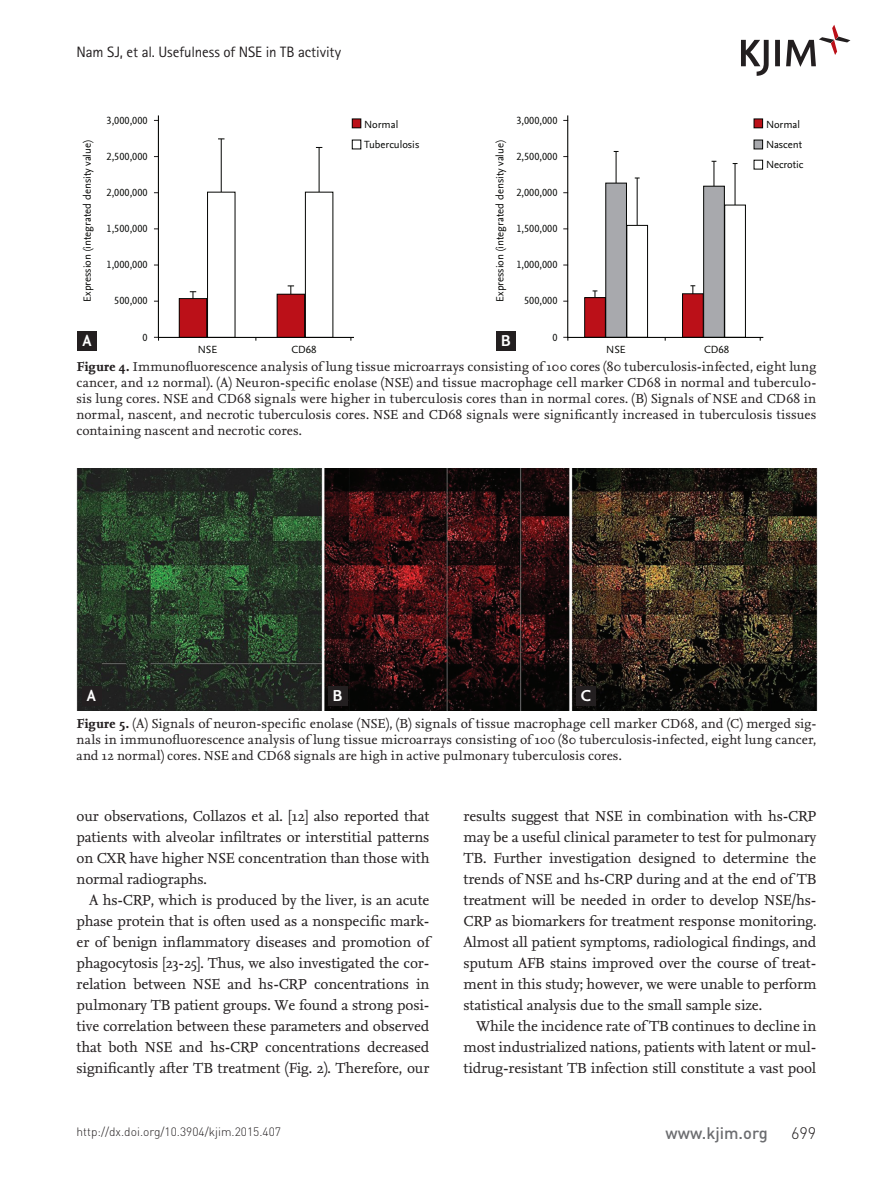
<style>
.page{position:relative;width:893px;height:1191px;background:#fff}
.page>*{position:absolute;margin:0;border:0;box-sizing:border-box;transform-origin:0 0}
.t1{font:500 16.5px "DIN Pro";color:#6c6d70}
.t2{font:700 16.5px "Nexus Sans";color:#fff}
.t3{font:300 16.5px "DIN Pro";color:#231f20}
.들였쓰기_본문{font:15px/21px "Nexus Serif";letter-spacing:-.01em;color:#231f20;text-align:justify}
.t4{font:15px "Rotis Sans Serif Std";letter-spacing:-.01em;color:#231f20}
.그림설명{font:13.5px/16.2px "Nexus Serif";letter-spacing:.005em;color:#231f20;text-align:justify}
.t5{font:300 12px "DIN Pro";color:#231f20}
.t6{font:10.8px/20.1px "Nexus Sans TF";color:#040503}
.t7{font:10.8px "Nexus Sans TF";color:#040503;scale:.95 1}
.s1{font-weight:700}
</style>
<div class="page">
<svg style="left:741px;top:25px;width:109px;height:51px"></svg>
<img style="left:76px;top:468px;width:741px;height:242px">
<div style="left:82px;top:686px;width:19px;height:19px;background:#231f20"></div>
<div style="left:328px;top:686px;width:19px;height:19px;background:#231f20"></div>
<div style="left:576px;top:686px;width:19px;height:19px;background:#231f20"></div>
<div style="left:352px;top:119px;width:9px;height:9px;background:#bb1018"></div>
<svg style="left:157px;top:115px;width:198px;height:223px"></svg>
<svg style="left:567px;top:115px;width:197px;height:223px"></svg>
<div style="left:77px;top:331px;width:20px;height:19px;background:#231f20"></div>
<div style="left:496px;top:331px;width:19px;height:19px;background:#231f20"></div>
<p class="t4" style="left:77px;top:43px;width:266px">Nam SJ, et al. Usefulness of NSE in TB activity</p>
<p class="t7" style="left:107px;top:113px;width:45px">3,000,000</p>
<p class="t7" style="left:107px;top:149px;width:45px">2,500,000</p>
<p class="t7" style="left:107px;top:185px;width:45px">2,000,000</p>
<p class="t7" style="left:107px;top:222px;width:45px">1,500,000</p>
<p class="t7" style="left:107px;top:258px;width:45px">1,000,000</p>
<p class="t7" style="left:114px;top:294px;width:37px">500,000</p>
<p class="t7" style="left:143px;top:330px;width:7px">0</p>
<p class="t7" style="left:516px;top:113px;width:45px">3,000,000</p>
<p class="t7" style="left:516px;top:149px;width:45px">2,500,000</p>
<p class="t7" style="left:516px;top:185px;width:45px">2,000,000</p>
<p class="t7" style="left:516px;top:222px;width:45px">1,500,000</p>
<p class="t7" style="left:516px;top:258px;width:45px">1,000,000</p>
<p class="t7" style="left:524px;top:294px;width:37px">500,000</p>
<p class="t7" style="left:552px;top:330px;width:7px">0</p>
<p class="t6" style="left:364px;top:114px;width:57px">Normal<br>Tuberculosis</p>
<p class="t6" style="left:766px;top:114px;width:39px">Normal<br>Nascent<br>Necrotic</p>
<p class="t6" style="left:77px;top:302px;width:163px;rotate:-90deg">Expression (integrated density value)</p>
<p class="t6" style="left:490px;top:302px;width:163px;rotate:-90deg">Expression (integrated density value)</p>
<p class="t2" style="left:83px;top:330px;width:11px">A</p>
<p class="t2" style="left:501px;top:330px;width:12px">B</p>
<p class="t6" style="left:198px;top:340px;width:21px">NSE</p>
<p class="t6" style="left:291px;top:340px;width:27px">CD68</p>
<p class="t6" style="left:606px;top:340px;width:21px">NSE</p>
<p class="t6" style="left:704px;top:340px;width:27px">CD68</p>
<p class="그림설명" style="left:77px;top:358px;width:741px"><span class="s1">Figure 4.</span> Immunofluorescence analysis of lung tissue microarrays consisting of 100 cores (80 tuberculosis-infected, eight lung cancer, and 12 normal). (A) Neuron-specific enolase (NSE) and tissue macrophage cell marker CD68 in normal and tuberculo&shy;sis lung cores. NSE and CD68 signals were higher in tuberculosis cores than in normal cores. (B) Signals of NSE and CD68 in normal, nascent, and necrotic tuberculosis cores. NSE and CD68 signals were significantly increased in tuberculosis tissues containing nascent and necrotic cores.</p>
<p class="t2" style="left:87px;top:685px;width:11px">A</p>
<p class="t2" style="left:333px;top:685px;width:12px">B</p>
<p class="t2" style="left:581px;top:685px;width:12px">C</p>
<p class="그림설명" style="left:77px;top:715px;width:741px"><span class="s1">Figure 5.</span> (A) Signals of neuron-specific enolase (NSE), (B) signals of tissue macrophage cell marker CD68, and (C) merged sig&shy;nals in immunofluorescence analysis of lung tissue microarrays consisting of 100 (80 tuberculosis-infected, eight lung cancer, and 12 normal) cores. NSE and CD68 signals are high in active pulmonary tuberculosis cores.</p>
<p class="들였쓰기_본문" style="left:77px;top:805px;width:354px">our observations, Collazos et al. [12] also reported that patients with alveolar infiltrates or interstitial patterns on CXR have higher NSE concentration than those with normal radiographs.</p>
<p class="들였쓰기_본문" style="left:77px;top:889px;width:354px;text-indent:13px">A hs-CRP, which is produced by the liver, is an acute phase protein that is often used as a nonspecific mark&shy;er of benign inflammatory diseases and promotion of phagocytosis [23-25]. Thus, we also investigated the cor&shy;relation between NSE and hs-CRP concentrations in pulmonary TB patient groups. We found a strong posi&shy;tive correlation between these parameters and observed that both NSE and hs-CRP concentrations decreased significantly after TB treatment (Fig. 2). Therefore, our</p>
<p class="들였쓰기_본문" style="left:463px;top:805px;width:354px">results suggest that NSE in combination with hs-CRP may be a useful clinical parameter to test for pulmonary TB. Further investigation designed to determine the trends of NSE and hs-CRP during and at the end of TB treatment will be needed in order to develop NSE/hs-CRP as biomarkers for treatment response monitoring.<br>Almost all patient symptoms, radiological findings, and sputum AFB stains improved over the course of treat&shy;ment in this study; however, we were unable to perform statistical analysis due to the small sample size.</p>
<p class="들였쓰기_본문" style="left:463px;top:1015px;width:354px;text-indent:13px">While the incidence rate of TB continues to decline in most industrialized nations, patients with latent or mul&shy;tidrug-resistant TB infection still constitute a vast pool</p>
<p class="t5" style="left:77px;top:1123px;width:206px">http://dx.doi.org/10.3904/kjim.2015.407</p>
<p class="t1" style="left:666px;top:1121px;width:104px">www.kjim.org</p>
<p class="t3" style="left:791px;top:1121px;width:27px">699</p>
</div>
